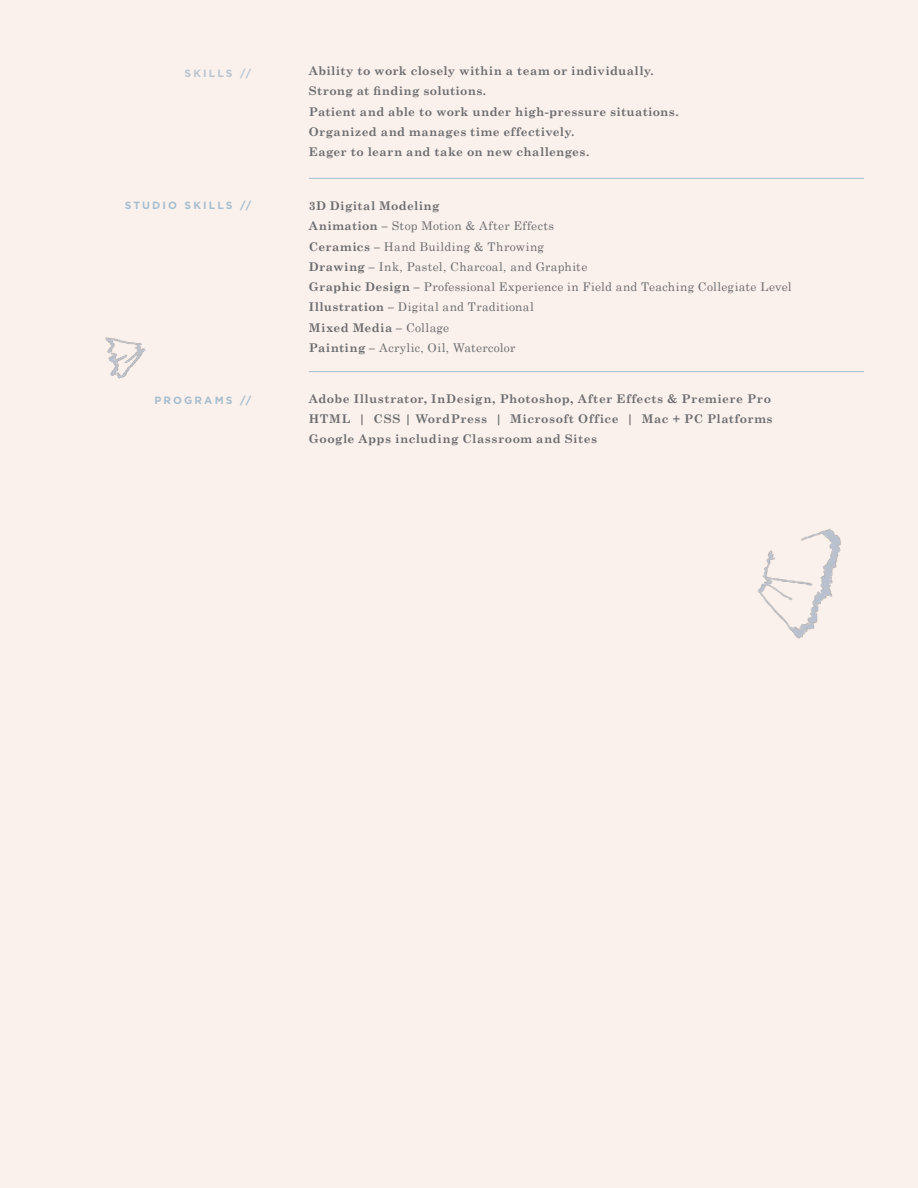
<style>
.page{position:relative;width:918px;height:1188px;background:#faf1ec}
.page>*{position:absolute;margin:0;border:0;box-sizing:border-box;transform-origin:0 0}
.t1{font:700 12px "Century Schoolbook";letter-spacing:.03em;color:#6c6d70}
.t2{font:12px "Century Schoolbook";letter-spacing:.03em;color:#6c6d70}
.t3{font:700 10.5px "Gotham";letter-spacing:.2em;color:#a7becf}
.t4{font:700 10.5px "Gotham";letter-spacing:.2em;color:#bbc4d0}
.s1{font-weight:700}
.s2{font-weight:400}
</style>
<div class="page">
<img style="left:758px;top:528px;width:83px;height:111px">
<img style="left:105px;top:337px;width:41px;height:42px">
<hr style="left:309px;top:178px;width:555px;height:1px;background:#a7becf">
<hr style="left:309px;top:371px;width:555px;height:1px;background:#a7becf">
<p class="t4" style="left:185px;top:67px;width:68px">SKILLS //</p>
<p class="t3" style="left:125px;top:199px;width:128px">STUDIO SKILLS //</p>
<p class="t3" style="left:154px;top:393px;width:98px">PROGRAMS //</p>
<p class="t1" style="left:309px;top:63px;width:347px">Ability to work closely within a team or individually.</p>
<p class="t1" style="left:309px;top:84px;width:179px">Strong at finding solutions.</p>
<p class="t1" style="left:309px;top:104px;width:371px">Patient and able to work under high-pressure situations.</p>
<p class="t1" style="left:309px;top:124px;width:267px">Organized and manages time effectively.</p>
<p class="t1" style="left:309px;top:144px;width:282px">Eager to learn and take on new challenges.</p>
<p class="t1" style="left:309px;top:198px;width:132px">3D Digital Modeling</p>
<p class="t2" style="left:309px;top:218px;width:247px"><span class="s1">Animation –</span> Stop Motion &amp; After Effects</p>
<p class="t2" style="left:309px;top:239px;width:237px"><span class="s1">Ceramics –</span> Hand Building &amp; Throwing</p>
<p class="t2" style="left:309px;top:259px;width:280px"><span class="s1">Drawing –</span> Ink, Pastel, Charcoal, and Graphite</p>
<p class="t2" style="left:309px;top:279px;width:484px"><span class="s1">Graphic Design –</span> Professional Experience in Field and Teaching Collegiate Level</p>
<p class="t2" style="left:309px;top:299px;width:227px"><span class="s1">Illustration –</span> Digital and Traditional</p>
<p class="t1" style="left:309px;top:320px;width:142px">Mixed Media – <span class="s2">Collage</span></p>
<p class="t2" style="left:309px;top:340px;width:208px"><span class="s1">Painting –</span> Acrylic, Oil, Watercolor</p>
<p class="t1" style="left:309px;top:391px;width:464px">Adobe Illustrator, InDesign, Photoshop, After Effects &amp; Premiere Pro</p>
<p class="t1" style="left:309px;top:411px;width:465px">HTML | CSS | WordPress | Microsoft Office | Mac + PC Platforms</p>
<p class="t1" style="left:309px;top:432px;width:290px">Google Apps including Classroom and Sites</p>
</div>
